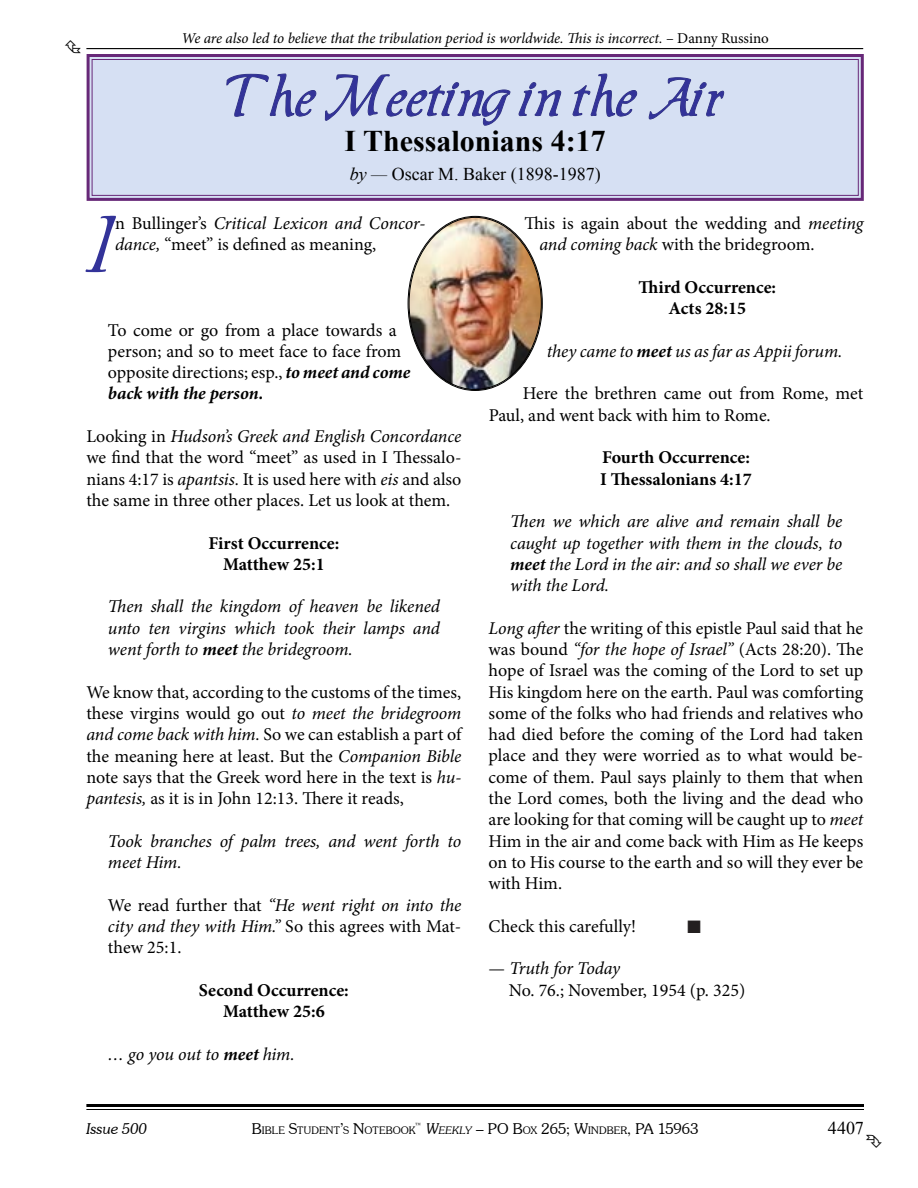
<style>
.page{position:relative;width:918px;height:1188px;background:#fff}
.page>*{position:absolute;margin:0;border:0;box-sizing:border-box;transform-origin:0 0}
.t1{font:73.8px "Allure SSK";color:#339}
.t2{font:54px "Allure SSK";color:#339}
.t3{font:700 30px "Times New Roman";color:#000}
.t4{font:18px/21.3px "Minion Pro";color:#000}
.t5{font:italic 18px/21.3px "Minion Pro";letter-spacing:-.01em;color:#000;text-align:justify}
.t6{font:700 18px/21.3px "Minion Pro";color:#000;text-align:center}
.t7{font:18px "Times New Roman";color:#000}
.t8{font:italic 15px "Minion Pro";letter-spacing:-.005em;color:#000}
.t9{font:300 15px "Souvenir IT Cby BT";color:#000}
.t10{font:italic 300 15px "Souvenir IT Cby BT";color:#000}
.t11{font:300 10.5px "Souvenir IT Cby BT";letter-spacing:.015em;color:#000}
.s1{font-style:normal}
.s2{font-style:italic}
.s3{font-weight:700;font-style:italic}
.s4{font-weight:700}
.s5{font-size:15px}
.s6{font-style:italic;font-size:10.5px}
.s7{font-size:10.5px}
</style>
<div class="page">
<hr style="left:86px;top:1104px;width:778px;height:3px;background:#000">
<hr style="left:86px;top:1109px;width:778px;height:1px;background:#000">
<hr style="left:86px;top:48px;width:777px;height:1px;background:#000">
<svg style="left:86px;top:54px;width:778px;height:147px;background:#ccd2e9"></svg>
<div style="left:92px;top:59px;width:767px;height:137px;border:1px solid #672878"></div>
<img style="left:408px;top:217px;width:134px;height:173px">
<p class="t8" style="left:182px;top:28px;width:589px">We are also led to believe that the tribulation period is worldwide. This is incorrect. <span class="s1">– Danny Russino</span></p>
<h2 class="t2" style="left:226px;top:73px;width:499px">The Meeting in the Air</h2>
<h3 class="t3" style="left:345px;top:121px;width:263px">I Thessalonians 4:17</h3>
<p class="t7" style="left:350px;top:162px;width:252px"><span class="s2">by —</span> Oscar M. Baker (1898-1987)</p>
<h1 class="t1" style="left:86px;top:214px;width:30px">I</h1>
<p class="t4" style="left:115px;top:213px;width:312px">n Bullinger’s <span class="s2">Critical Lexicon and Concor&shy;dance,</span> “meet” is defined as meaning,</p>
<p class="t4" style="left:108px;top:319px;width:304px">To come or go from a place towards a person; and so to meet face to face from opposite directions; esp., <span class="s3">to meet and come back with the person.</span></p>
<p class="t4" style="left:86px;top:426px;width:377px;text-align:justify">Looking in <span class="s2">Hudson’s Greek and English Concordance </span>we find that the word “meet” as used in I Thessalo&shy;nians 4:17 is <span class="s2">apantsis.</span> It is used here with <span class="s2">eis</span> and also the same in three other places. Let us look at them.</p>
<p class="t6" style="left:208px;top:532px;width:132px">First Occurrence:<br>Matthew 25:1</p>
<p class="t5" style="left:108px;top:596px;width:334px">Then shall the kingdom of heaven be likened unto ten virgins which took their lamps and went forth to <span class="s4">meet</span> the bridegroom.</p>
<p class="t4" style="left:86px;top:681px;width:377px;text-align:justify">We know that, according to the customs of the times, these virgins would go out <span class="s2">to meet the bridegroom and come back with him.</span> So we can establish a part of the meaning here at least. But the <span class="s2">Companion Bible </span>note says that the Greek word here in the text is <span class="s2">hu&shy;pantesis,</span> as it is in John 12:13. There it reads,</p>
<p class="t5" style="left:108px;top:830px;width:355px">Took branches of palm trees, and went forth to meet Him.</p>
<p class="t4" style="left:108px;top:894px;width:355px;text-align:justify">We read further that <span class="s2">“He went right on into the city and they with Him.”</span> So this agrees with Mat&shy;thew 25:1.</p>
<p class="t6" style="left:199px;top:979px;width:151px">Second Occurrence:<br>Matthew 25:6</p>
<p class="t5" style="left:108px;top:1043px;width:188px">… go you out to <span class="s4">meet</span> him.</p>
<p class="t4" style="left:539px;top:213px;width:326px;text-indent:-15px">This is again about the wedding and <span class="s2">meeting and coming back</span> with the bridegroom.</p>
<p class="t6" style="left:639px;top:276px;width:139px">Third Occurrence:<br>Acts 28:15</p>
<p class="t5" style="left:547px;top:340px;width:297px">they came to <span class="s4">meet</span> us as far as Appii forum.</p>
<p class="t4" style="left:489px;top:383px;width:376px;text-indent:34px">Here the brethren came out from Rome, met<br>Paul, and went back with him to Rome.</p>
<p class="t6" style="left:600px;top:447px;width:153px;text-align:left">Fourth Occurrence:<br>I Thessalonians 4:17</p>
<p class="t5" style="left:510px;top:511px;width:334px">Then we which are alive and remain shall be caught up together with them in the clouds, to <span class="s4">meet</span> the Lord in the air: and so shall we ever be with the Lord.</p>
<p class="t4" style="left:489px;top:617px;width:376px;text-align:justify"><span class="s2">Long after</span> the writing of this epistle Paul said that he was bound <span class="s2">“for the hope of Israel”</span> (Acts 28:20). The hope of Israel was the coming of the Lord to set up His kingdom here on the earth. Paul was comforting some of the folks who had friends and relatives who had died before the coming of the Lord had taken place and they were worried as to what would be&shy;come of them. Paul says plainly to them that when the Lord comes, both the living and the dead who are looking for that coming will be caught up to <span class="s2">meet </span>Him in the air and come back with Him as He keeps on to His course to the earth and so will they ever be with Him.</p>
<p class="t4" style="left:489px;top:916px;width:149px">Check this carefully!</p>
<p class="t4" style="left:509px;top:958px;width:238px;text-indent:-20px">— <span class="s2">Truth for Today<br></span>No. 76.; November, 1954 (p. 325)</p>
<p class="t11" style="left:252px;top:1124px;width:165px"><span class="s5">B</span>IBLE <span class="s5">S</span>TUDENT<span class="s5">’</span>S <span class="s5">N</span>OTEBOOK</p>
<p class="t7" style="left:828px;top:1116px;width:38px">4407</p>
<p class="t10" style="left:86px;top:1119px;width:62px">Issue 500</p>
<p class="t9" style="left:415px;top:1119px;width:285px"><sup>™</sup> <span class="s2">W</span><span class="s6">eekly</span> – PO B<span class="s7">OX</span> 265; W<span class="s7">INDBER</span>, PA 15963</p>
</div>
